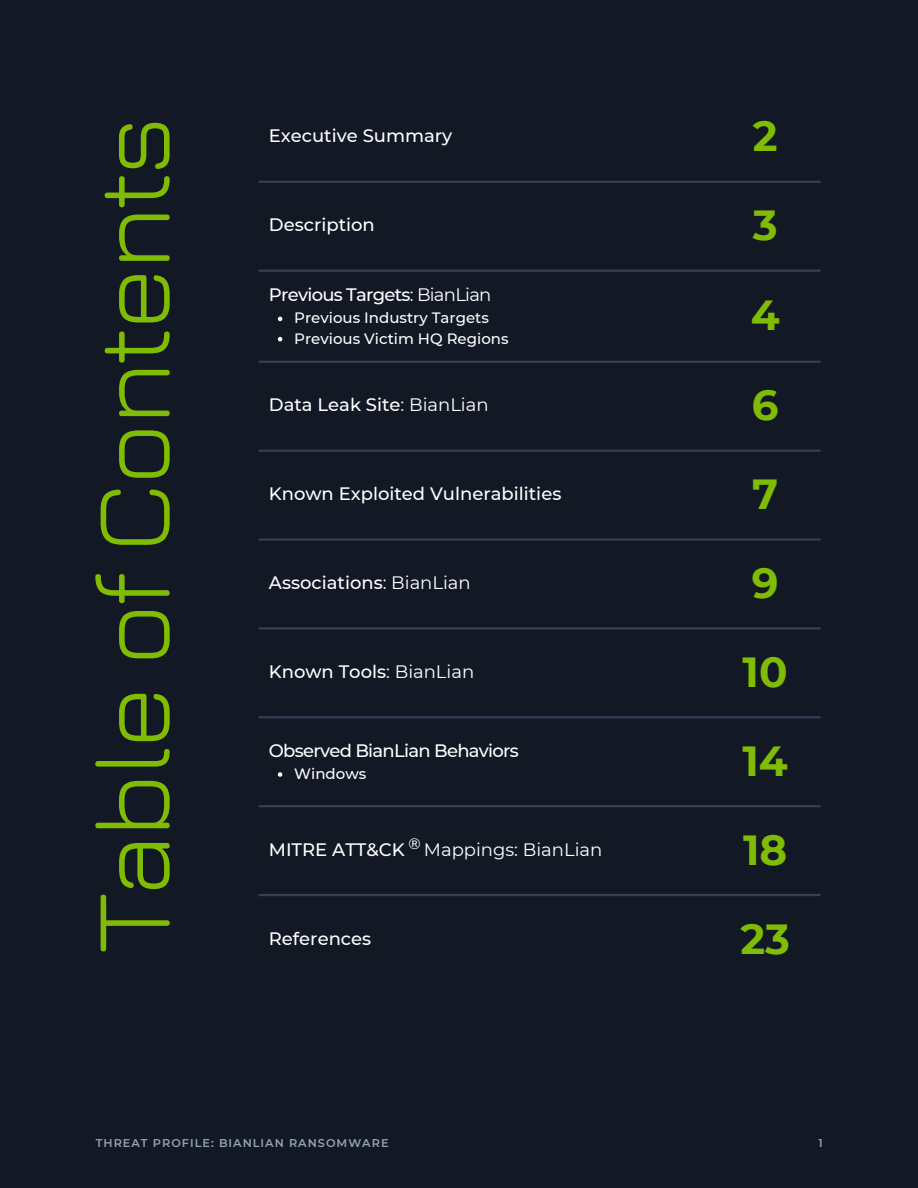
<style>
.page{position:relative;width:918px;height:1188px;background:#131825}
.page>*{position:absolute;margin:0;border:0;box-sizing:border-box;transform-origin:0 0}
.t1{font:107.25px "Jura";letter-spacing:-.04em;color:#7fbc03}
.t2{font:700 42px "Montserrat";color:#7fbc03}
.t3{font:500 18px "Montserrat";color:#fff}
.t4{font:500 18px "Montserrat";letter-spacing:-.04em;color:#fff}
.t5{font:18px "Montserrat";color:#fff}
.t6{font:500 15px "Montserrat";color:#fff}
.t7{font:15px "Nunito Sans 10 pt";color:#fff}
.t8{font:600 11.25px "Montserrat";letter-spacing:.09em;color:#94a3b8}
.s1{font-weight:400}
.s2{font-weight:500}
</style>
<div class="page">
<svg style="left:278px;top:317px;width:4px;height:4px"></svg>
<svg style="left:278px;top:337px;width:4px;height:4px"></svg>
<svg style="left:278px;top:772px;width:4px;height:5px"></svg>
<hr style="left:259px;top:181px;width:562px;height:2px;background:#334155">
<hr style="left:259px;top:270px;width:562px;height:2px;background:#334155">
<hr style="left:259px;top:361px;width:562px;height:2px;background:#334155">
<hr style="left:259px;top:450px;width:562px;height:2px;background:#334155">
<hr style="left:259px;top:538px;width:562px;height:3px;background:#334155">
<hr style="left:259px;top:627px;width:562px;height:3px;background:#334155">
<hr style="left:259px;top:716px;width:562px;height:2px;background:#334155">
<hr style="left:259px;top:805px;width:562px;height:2px;background:#334155">
<hr style="left:259px;top:894px;width:562px;height:2px;background:#334155">
<p class="t1" style="left:66px;top:953px;width:839px;rotate:-90deg">Table of Contents</p>
<h1 class="t3" style="left:269px;top:125px;width:185px">Executive Summary</h1>
<p class="t2" style="left:753px;top:111px;width:26px">2</p>
<p class="t3" style="left:269px;top:214px;width:108px">Description</p>
<p class="t2" style="left:753px;top:200px;width:26px">3</p>
<p class="t4" style="left:269px;top:283px;width:224px">Previous Targets<span class="s1">: BianLian</span></p>
<p class="t6" style="left:294px;top:309px;width:196px">Previous Industry Targets</p>
<p class="t6" style="left:294px;top:329px;width:216px">Previous Victim HQ Regions</p>
<p class="t2" style="left:751px;top:290px;width:30px">4</p>
<p class="t3" style="left:269px;top:394px;width:221px">Data Leak Site<span class="s1">: BianLian</span></p>
<p class="t2" style="left:752px;top:380px;width:28px">6</p>
<p class="t3" style="left:269px;top:483px;width:294px">Known Exploited Vulnerabilities</p>
<p class="t2" style="left:752px;top:469px;width:28px">7</p>
<p class="t3" style="left:269px;top:572px;width:203px">Associations<span class="s1">: BianLian</span></p>
<p class="t2" style="left:752px;top:557px;width:28px">9</p>
<p class="t3" style="left:269px;top:661px;width:207px">Known Tools<span class="s1">: BianLian</span></p>
<p class="t2" style="left:743px;top:646px;width:46px">10</p>
<p class="t4" style="left:269px;top:739px;width:252px">Observed BianLian Behaviors</p>
<p class="t6" style="left:294px;top:765px;width:74px">Windows</p>
<p class="t2" style="left:742px;top:735px;width:47px">14</p>
<p class="t5" style="left:269px;top:838px;width:335px"><span class="s2">MITRE ATT&amp;CK</span> Mappings: BianLian</p>
<p class="t2" style="left:743px;top:824px;width:46px">18</p>
<p class="t7" style="left:408px;top:833px;width:14px">®</p>
<p class="t3" style="left:269px;top:927px;width:104px">References</p>
<p class="t2" style="left:740px;top:913px;width:51px">23</p>
<p class="t8" style="left:96px;top:1136px;width:294px">THREAT PROFILE: BIANLIAN RANSOMWARE</p>
<p class="t8" style="left:819px;top:1136px;width:6px">1</p>
</div>
